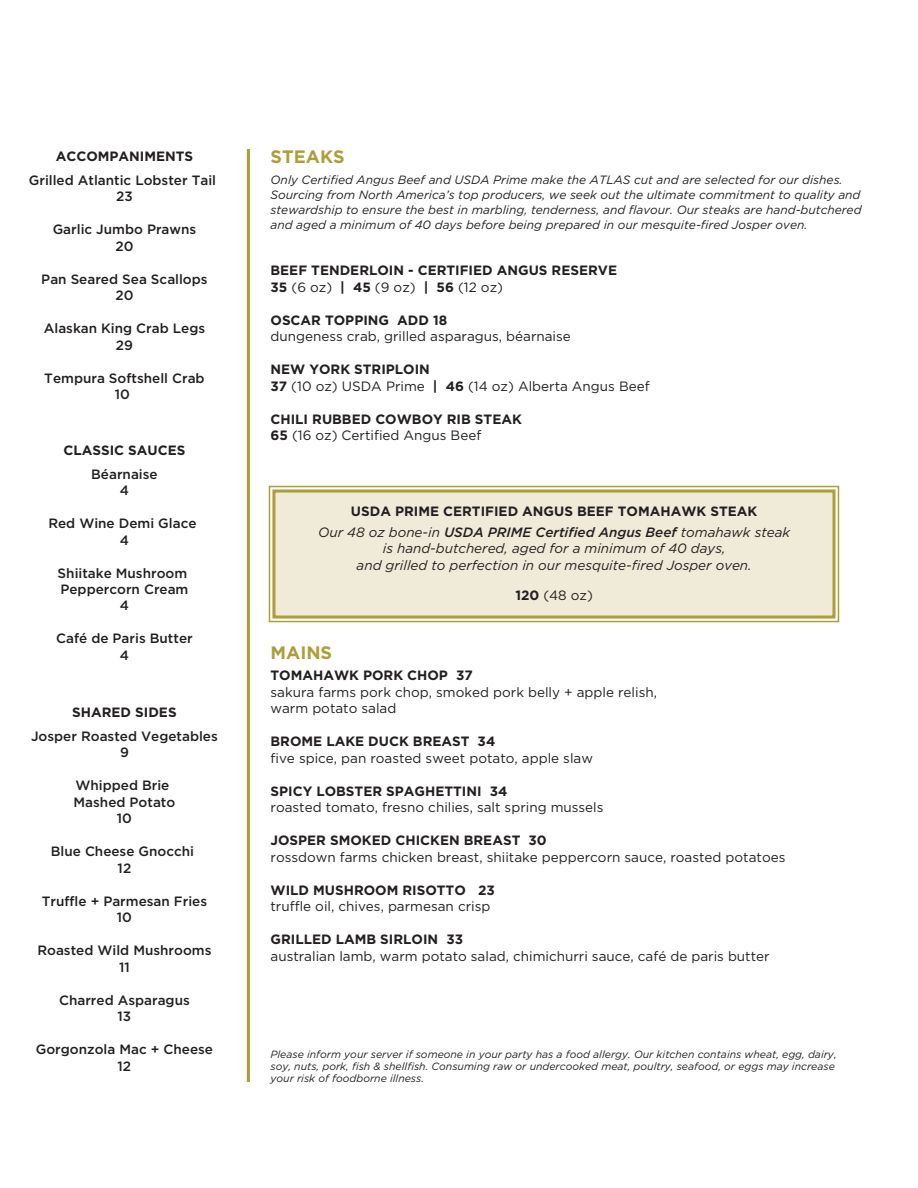
<style>
.page{position:relative;width:918px;height:1188px;background:#fff}
.page>*{position:absolute;margin:0;border:0;box-sizing:border-box;transform-origin:0 0}
.t1{font:700 18px "Gotham";color:#ae9e3a}
.t2{font:13.5px/16.5px "Gotham";color:#231f20}
.t3{font:700 13.5px/16.5px "Gotham";color:#231f20}
.t4{font:500 13.5px/16.5px "Gotham";color:#231f20;text-align:center}
.t5{font:italic 13.5px/16.5px "Gotham";color:#231f20;text-align:center}
.t6{font:italic 12px/15px "Gotham";color:#231f20}
.t7{font:italic 10.5px/12px "Gotham";color:#231f20}
.s1{font-weight:400}
.s2{font-weight:700}
.s3{font-weight:400;font-style:italic}
.s4{font-weight:500;font-style:italic}
</style>
<div class="page">
<div style="left:272px;top:490px;width:563px;height:129px;background:#efebd8"></div>
<div style="left:272px;top:490px;width:563px;height:129px;border:3px solid #ae9e3a"></div>
<div style="left:269px;top:486px;width:570px;height:136px;border:2px solid #ae9e3a"></div>
<hr style="left:247px;top:149px;width:3px;height:933px;background:#ae9e3a">
<p class="t3" style="left:56px;top:147px;width:139px">ACCOMPANIMENTS</p>
<p class="t4" style="left:29px;top:171px;width:189px">Grilled Atlantic Lobster Tail<br>23</p>
<p class="t4" style="left:53px;top:221px;width:145px">Garlic Jumbo Prawns<br>20</p>
<p class="t4" style="left:41px;top:270px;width:168px">Pan Seared Sea Scallops<br>20</p>
<p class="t4" style="left:44px;top:320px;width:163px">Alaskan King Crab Legs<br>29</p>
<p class="t4" style="left:44px;top:369px;width:162px">Tempura Softshell Crab<br>10</p>
<h1 class="t1" style="left:271px;top:146px;width:76px">STEAKS</h1>
<p class="t6" style="left:271px;top:172px;width:593px">Only Certified Angus Beef and USDA Prime make the ATLAS cut and are selected for our dishes.<br>Sourcing from North America’s top producers, we seek out the ultimate commitment to quality and stewardship to ensure the best in marbling, tenderness, and flavour. Our steaks are hand-butchered and aged a minimum of 40 days before being prepared in our mesquite-fired Josper oven.</p>
<p class="t3" style="left:271px;top:262px;width:348px">BEEF TENDERLOIN - CERTIFIED ANGUS RESERVE<br>35 <span class="s1">(6 oz)</span> | 45 <span class="s1">(9 oz)</span> | 56 <span class="s1">(12 oz)</span></p>
<p class="t3" style="left:271px;top:311px;width:178px">OSCAR TOPPING ADD 18</p>
<p class="t2" style="left:271px;top:328px;width:302px">dungeness crab, grilled asparagus, béarnaise</p>
<p class="t2" style="left:271px;top:361px;width:381px"><span class="s2">NEW YORK STRIPLOIN<br>37</span> (10 oz) USDA Prime <span class="s2">| 46</span> (14 oz) Alberta Angus Beef</p>
<p class="t3" style="left:271px;top:410px;width:253px">CHILI RUBBED COWBOY RIB STEAK<br>65 <span class="s1">(16 oz) Certified Angus Beef</span></p>
<p class="t3" style="left:63px;top:441px;width:123px">CLASSIC SAUCES</p>
<p class="t4" style="left:91px;top:465px;width:68px">Béarnaise<br>4</p>
<p class="t4" style="left:48px;top:515px;width:150px">Red Wine Demi Glace<br>4</p>
<p class="t4" style="left:58px;top:564px;width:132px">Shiitake Mushroom<br>Peppercorn Cream<br>4</p>
<p class="t4" style="left:56px;top:630px;width:138px">Café de Paris Butter<br>4</p>
<p class="t3" style="left:318px;top:500px;width:474px;line-height:21px;text-align:center">USDA PRIME CERTIFIED ANGUS BEEF TOMAHAWK STEAK<br><span class="s3">Our 48 oz bone-in</span> <span class="s4">USDA PRIME Certified Angus Beef</span> <span class="s3">tomahawk steak</span></p>
<p class="t5" style="left:357px;top:540px;width:397px">is hand-butchered, aged for a minimum of 40 days,<br>and grilled to perfection in our mesquite-fired Josper oven.</p>
<p class="t2" style="left:515px;top:586px;width:79px"><span class="s2">120</span> (48 oz)</p>
<h1 class="t1" style="left:271px;top:643px;width:63px">MAINS</h1>
<p class="t3" style="left:271px;top:667px;width:204px">TOMAHAWK PORK CHOP 37</p>
<p class="t2" style="left:271px;top:684px;width:388px">sakura farms pork chop, smoked pork belly + apple relish, warm potato salad</p>
<p class="t3" style="left:271px;top:733px;width:226px">BROME LAKE DUCK BREAST 34</p>
<p class="t2" style="left:271px;top:750px;width:324px">five spice, pan roasted sweet potato, apple slaw</p>
<p class="t3" style="left:271px;top:782px;width:238px">SPICY LOBSTER SPAGHETTINI 34</p>
<p class="t2" style="left:271px;top:799px;width:335px">roasted tomato, fresno chilies, salt spring mussels</p>
<p class="t3" style="left:271px;top:832px;width:278px">JOSPER SMOKED CHICKEN BREAST 30</p>
<p class="t2" style="left:271px;top:849px;width:516px">rossdown farms chicken breast, shiitake peppercorn sauce, roasted potatoes</p>
<p class="t3" style="left:271px;top:881px;width:226px">WILD MUSHROOM RISOTTO 23</p>
<p class="t2" style="left:271px;top:898px;width:221px">truffle oil, chives, parmesan crisp</p>
<p class="t3" style="left:271px;top:931px;width:194px">GRILLED LAMB SIRLOIN 33</p>
<p class="t2" style="left:271px;top:948px;width:501px">australian lamb, warm potato salad, chimichurri sauce, café de paris butter</p>
<p class="t3" style="left:72px;top:704px;width:106px">SHARED SIDES</p>
<p class="t4" style="left:31px;top:728px;width:188px">Josper Roasted Vegetables<br>9</p>
<p class="t4" style="left:74px;top:777px;width:103px">Whipped Brie<br>Mashed Potato<br>10</p>
<p class="t4" style="left:51px;top:843px;width:145px">Blue Cheese Gnocchi<br>12</p>
<p class="t4" style="left:42px;top:893px;width:167px">Truffle + Parmesan Fries<br>10</p>
<p class="t4" style="left:37px;top:942px;width:176px">Roasted Wild Mushrooms<br>11</p>
<p class="t4" style="left:59px;top:992px;width:132px">Charred Asparagus<br>13</p>
<p class="t4" style="left:36px;top:1041px;width:179px">Gorgonzola Mac + Cheese<br>12</p>
<p class="t7" style="left:271px;top:1048px;width:568px">Please inform your server if someone in your party has a food allergy. Our kitchen contains wheat, egg, dairy, soy, nuts, pork, fish &amp; shellfish. Consuming raw or undercooked meat, poultry, seafood, or eggs may increase your risk of foodborne illness.</p>
</div>
